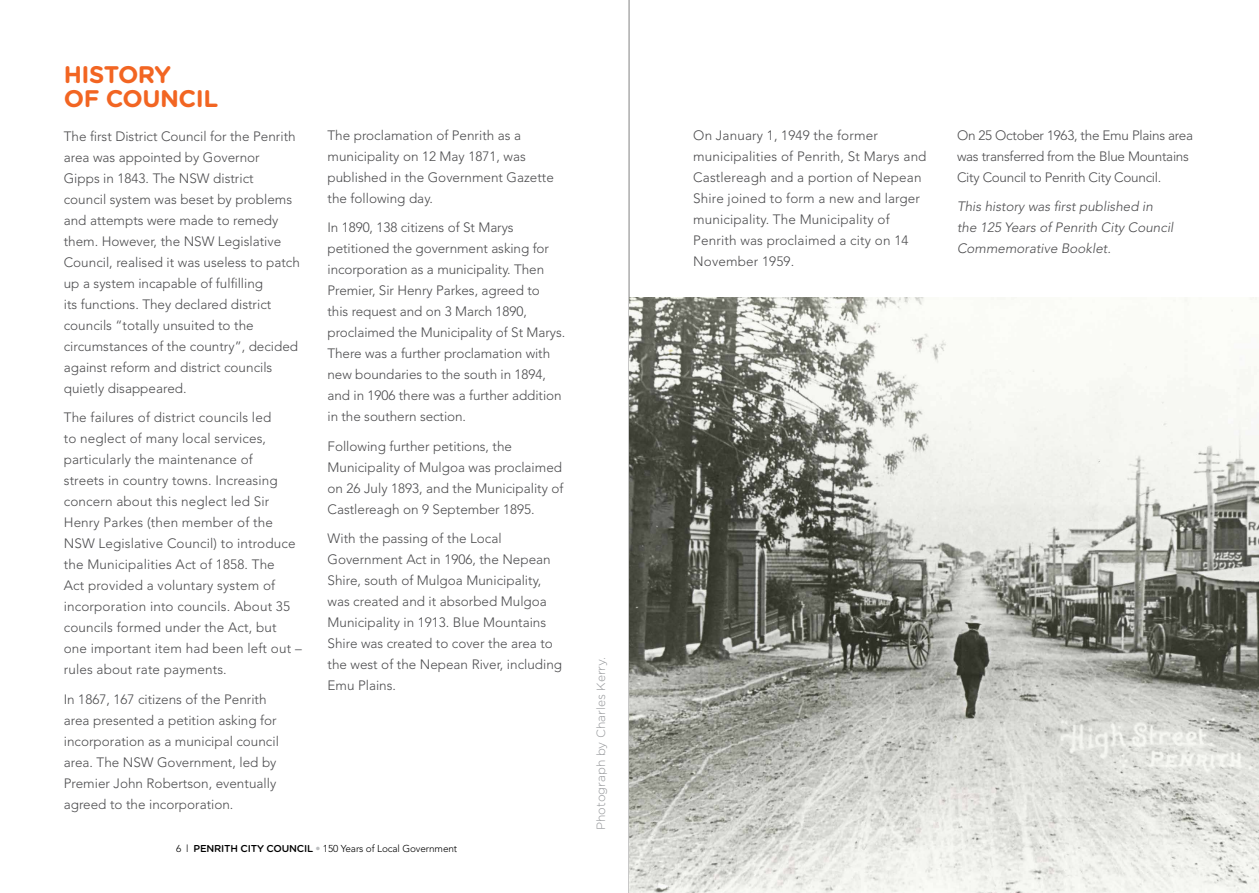
<style>
.page{position:relative;width:1259px;height:893px;background:#fff}
.page>*{position:absolute;margin:0;border:0;box-sizing:border-box;transform-origin:0 0}
.t1{font:700 24px/24px "Gotham Rounded";letter-spacing:-.02em;color:#f26522}
.t2{font:300 13.5px/21px "Avenir LT Std";color:#4d4d4f}
.t3{font:300 13.5px/21px "Avenir LT Std";letter-spacing:-.02em;color:#4d4d4f}
.t4{font:italic 300 13.5px/21px "Avenir LT Std";color:#4d4d4f}
.Header_3_Black{font:300 12px "Gotham Rounded";color:#939598}
.t5{font:300 10.05px "Avenir LT Std";letter-spacing:-.01em;color:#000}
.s1{font-family:"Gotham Rounded";font-weight:500}
.s2{color:#bcbec0}
</style>
<div class="page">
<hr style="left:628px;top:0;width:1px;height:893px;background:#000101">
<img style="left:629px;top:298px;width:630px;height:595px">
<p class="t1" style="left:64px;top:61px;width:156px">HISTORY<br>OF COUNCIL</p>
<p class="t2" style="left:64px;top:126px;width:238px">The first District Council for the Penrith area was appointed by Governor<br>Gipps in 1843. The NSW district<br>council system was beset by problems and attempts were made to remedy them. However, the NSW Legislative Council, realised it was useless to patch up a system incapable of fulfilling<br>its functions. They declared district councils “totally unsuited to the circumstances of the country”, decided against reform and district councils quietly disappeared.</p>
<p class="t2" style="left:64px;top:407px;width:239px">The failures of district councils led<br>to neglect of many local services, particularly the maintenance of<br>streets in country towns. Increasing concern about this neglect led Sir Henry Parkes (then member of the NSW Legislative Council) to introduce the Municipalities Act of 1858. The<br>Act provided a voluntary system of incorporation into councils. About 35 councils formed under the Act, but one important item had been left out – rules about rate payments.</p>
<p class="t2" style="left:64px;top:689px;width:217px">In 1867, 167 citizens of the Penrith area presented a petition asking for incorporation as a municipal council area. The NSW Government, led by Premier John Robertson, eventually agreed to the incorporation.</p>
<p class="t2" style="left:327px;top:125px;width:228px">The proclamation of Penrith as a municipality on 12 May 1871, was published in the Government Gazette the following day.</p>
<p class="t2" style="left:327px;top:217px;width:239px">In 1890, 138 citizens of St Marys petitioned the government asking for incorporation as a municipality. Then Premier, Sir Henry Parkes, agreed to<br>this request and on 3 March 1890, proclaimed the Municipality of St Marys.<br>There was a further proclamation with new boundaries to the south in 1894, and in 1906 there was a further addition in the southern section.</p>
<p class="t2" style="left:327px;top:436px;width:237px">Following further petitions, the Municipality of Mulgoa was proclaimed on 26 July 1893, and the Municipality of Castlereagh on 9 September 1895.</p>
<p class="t2" style="left:327px;top:528px;width:236px">With the passing of the Local<br>Government Act in 1906, the Nepean<br>Shire, south of Mulgoa Municipality, was created and it absorbed Mulgoa<br>Municipality in 1913. Blue Mountains<br>Shire was created to cover the area to the west of the Nepean River, including<br>Emu Plains.</p>
<p class="t5" style="left:176px;top:843px;width:283px">6 l <span class="s1">PENRITH CITY COUNCIL</span> <span class="s2">•</span> 150 Years of Local Government</p>
<p class="Header_3_Black" style="left:593px;top:830px;width:174px;rotate:-90deg">Photograph by Charles Kerry.</p>
<p class="t2" style="left:693px;top:125px;width:235px">On January 1, 1949 the former municipalities of Penrith, St Marys and<br>Castlereagh and a portion of Nepean<br>Shire joined to form a new and larger municipality. The Municipality of<br>Penrith was proclaimed a city on 14<br>November 1959.</p>
<p class="t3" style="left:957px;top:125px;width:238px">On 25 October 1963, the Emu Plains area was transferred from the Blue Mountains<br>City Council to Penrith City Council.</p>
<p class="t4" style="left:957px;top:196px;width:218px">This history was first published in the 125 Years of Penrith City Council<br>Commemorative Booklet.</p>
</div>
